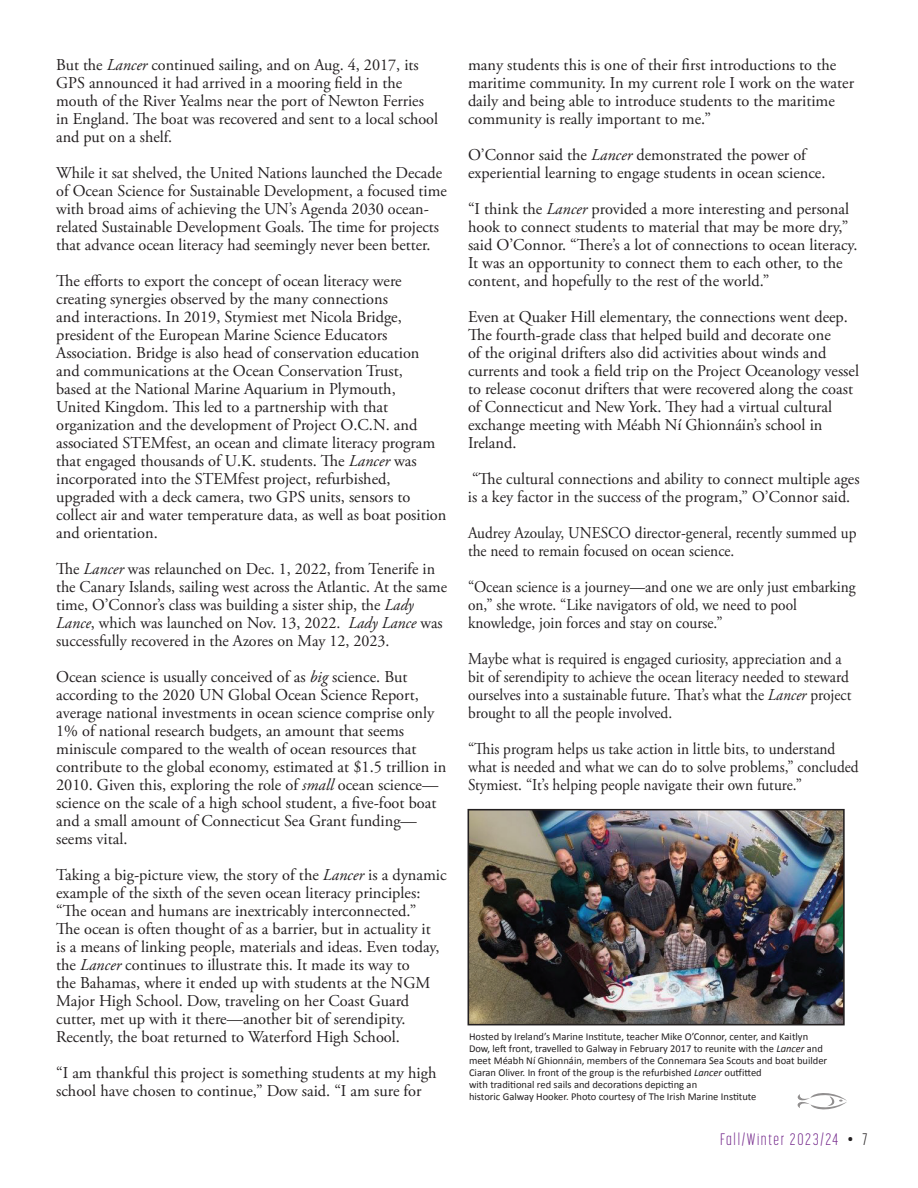
<style>
.page{position:relative;width:918px;height:1188px;background:#fff}
.page>*{position:absolute;margin:0;border:0;box-sizing:border-box;transform-origin:0 0}
.t1{font:16.5px/18px "Adobe Garamond Pro";color:#231f20}
.t2{font:16.5px/18px "Adobe Garamond Pro";color:#231f20;scale:.93 1}
.t3{font:300 16.5px "Korolev Compressed";letter-spacing:.1em;color:#762b8d}
.t4{font:10.5px/12px "Calibri";color:#231f20}
.s1{font-style:italic}
.s2{color:#231f20}
</style>
<div class="page">
<svg style="left:797px;top:1093px;width:50px;height:17px"></svg>
<img style="left:471px;top:812px;width:371px;height:210px">
<div style="left:468px;top:809px;width:377px;height:216px;border:2px solid #231f20"></div>
<p class="t1" style="left:56px;top:56px;width:384px">But the <span class="s1">Lancer</span> continued sailing, and on Aug. 4, 2017, its GPS announced it had arrived in a mooring field in the mouth of the River Yealms near the port of Newton Ferries in England. The boat was recovered and sent to a local school and put on a shelf.</p>
<p class="t1" style="left:56px;top:164px;width:392px">While it sat shelved, the United Nations launched the Decade of Ocean Science for Sustainable Development, a focused time with broad aims of achieving the UN’s Agenda 2030 ocean&shy;related Sustainable Development Goals. The time for projects that advance ocean literacy had seemingly never been better.</p>
<p class="t1" style="left:56px;top:272px;width:392px">The efforts to export the concept of ocean literacy were creating synergies observed by the many connections<br>and interactions. In 2019, Stymiest met Nicola Bridge, president of the European Marine Science Educators Association. Bridge is also head of conservation education and communications at the Ocean Conservation Trust,<br>based at the National Marine Aquarium in Plymouth,<br>United Kingdom. This led to a partnership with that organization and the development of Project O.C.N. and associated STEMfest, an ocean and climate literacy program that engaged thousands of U.K. students. The <span class="s1">Lancer</span> was incorporated into the STEMfest project, refurbished, upgraded with a deck camera, two GPS units, sensors to collect air and water temperature data, as well as boat position and orientation.</p>
<p class="t1" style="left:56px;top:560px;width:392px">The <span class="s1">Lancer</span> was relaunched on Dec. 1, 2022, from Tenerife in the Canary Islands, sailing west across the Atlantic. At the same time, O’Connor’s class was building a sister ship, the <span class="s1">Lady Lance</span>, which was launched on Nov. 13, 2022. <span class="s1">Lady Lance</span> was successfully recovered in the Azores on May 12, 2023.</p>
<p class="t1" style="left:56px;top:668px;width:392px">Ocean science is usually conceived of as <span class="s1">big</span> science. But according to the 2020 UN Global Ocean Science Report, average national investments in ocean science comprise only 1% of national research budgets, an amount that seems miniscule compared to the wealth of ocean resources that contribute to the global economy, estimated at $1.5 trillion in 2010. Given this, exploring the role of <span class="s1">small</span> ocean science— science on the scale of a high school student, a five-foot boat and a small amount of Connecticut Sea Grant funding— seems vital.</p>
<p class="t1" style="left:56px;top:866px;width:392px">Taking a big-picture view, the story of the <span class="s1">Lancer</span> is a dynamic example of the sixth of the seven ocean literacy principles: “The ocean and humans are inextricably interconnected.”<br>The ocean is often thought of as a barrier, but in actuality it<br>is a means of linking people, materials and ideas. Even today, the <span class="s1">Lancer</span> continues to illustrate this. It made its way to<br>the Bahamas, where it ended up with students at the NGM Major High School. Dow, traveling on her Coast Guard cutter, met up with it there—another bit of serendipity.<br>Recently, the boat returned to Waterford High School.</p>
<p class="t1" style="left:56px;top:1064px;width:382px">“I am thankful this project is something students at my high school have chosen to continue,” Dow said. “I am sure for</p>
<p class="t1" style="left:468px;top:57px;width:388px">many students this is one of their first introductions to the maritime community. In my current role I work on the water daily and being able to introduce students to the maritime community is really important to me.”</p>
<p class="t1" style="left:468px;top:147px;width:359px">O’Connor said the <span class="s1">Lancer</span> demonstrated the power of experiential learning to engage students in ocean science.</p>
<p class="t1" style="left:468px;top:201px;width:391px">“I think the <span class="s1">Lancer</span> provided a more interesting and personal hook to connect students to material that may be more dry,” said O’Connor. “There’s a lot of connections to ocean literacy.<br>It was an opportunity to connect them to each other, to the content, and hopefully to the rest of the world.”</p>
<p class="t1" style="left:468px;top:309px;width:393px">Even at Quaker Hill elementary, the connections went deep.<br>The fourth-grade class that helped build and decorate one<br>of the original drifters also did activities about winds and currents and took a field trip on the Project Oceanology vessel to release coconut drifters that were recovered along the coast of Connecticut and New York. They had a virtual cultural exchange meeting with Méabh Ní Ghionnáin’s school in Ireland.</p>
<p class="t1" style="left:468px;top:471px;width:393px">“The cultural connections and ability to connect multiple ages is a key factor in the success of the program,” O’Connor said.</p>
<p class="t2" style="left:468px;top:525px;width:419px">Audrey Azoulay, UNESCO director-general, recently summed up the need to remain focused on ocean science.</p>
<p class="t2" style="left:468px;top:579px;width:418px">“Ocean science is a journey—and one we are only just embarking on,” she wrote. “Like navigators of old, we need to pool knowledge, join forces and stay on course.”</p>
<p class="t2" style="left:468px;top:651px;width:414px">Maybe what is required is engaged curiosity, appreciation and a bit of serendipity to achieve the ocean literacy needed to steward ourselves into a sustainable future. That’s what the <span class="s1">Lancer</span> project brought to all the people involved.</p>
<p class="t2" style="left:468px;top:741px;width:422px">“This program helps us take action in little bits, to understand what is needed and what we can do to solve problems,” concluded<br>Stymiest. “It’s helping people navigate their own future.”</p>
<p class="t4" style="left:469px;top:1030px;width:360px">Hosted by Ireland’s Marine Institute, teacher Mike O’Connor, center, and Kaitlyn Dow, left front, travelled to Galway in February 2017 to reunite with the <span class="s1">Lancer</span> and meet Méabh Ní Ghionnáin, members of the Connemara Sea Scouts and boat builder Ciaran Oliver. In front of the group is the refurbished <span class="s1">Lancer</span> outfitted<br>with traditional red sails and decorations depicting an<br>historic Galway Hooker. Photo courtesy of The Irish Marine Institute</p>
<p class="t3" style="left:720px;top:1130px;width:149px">Fall/Winter 2023/24 <span class="s2">• 7</span></p>
</div>
